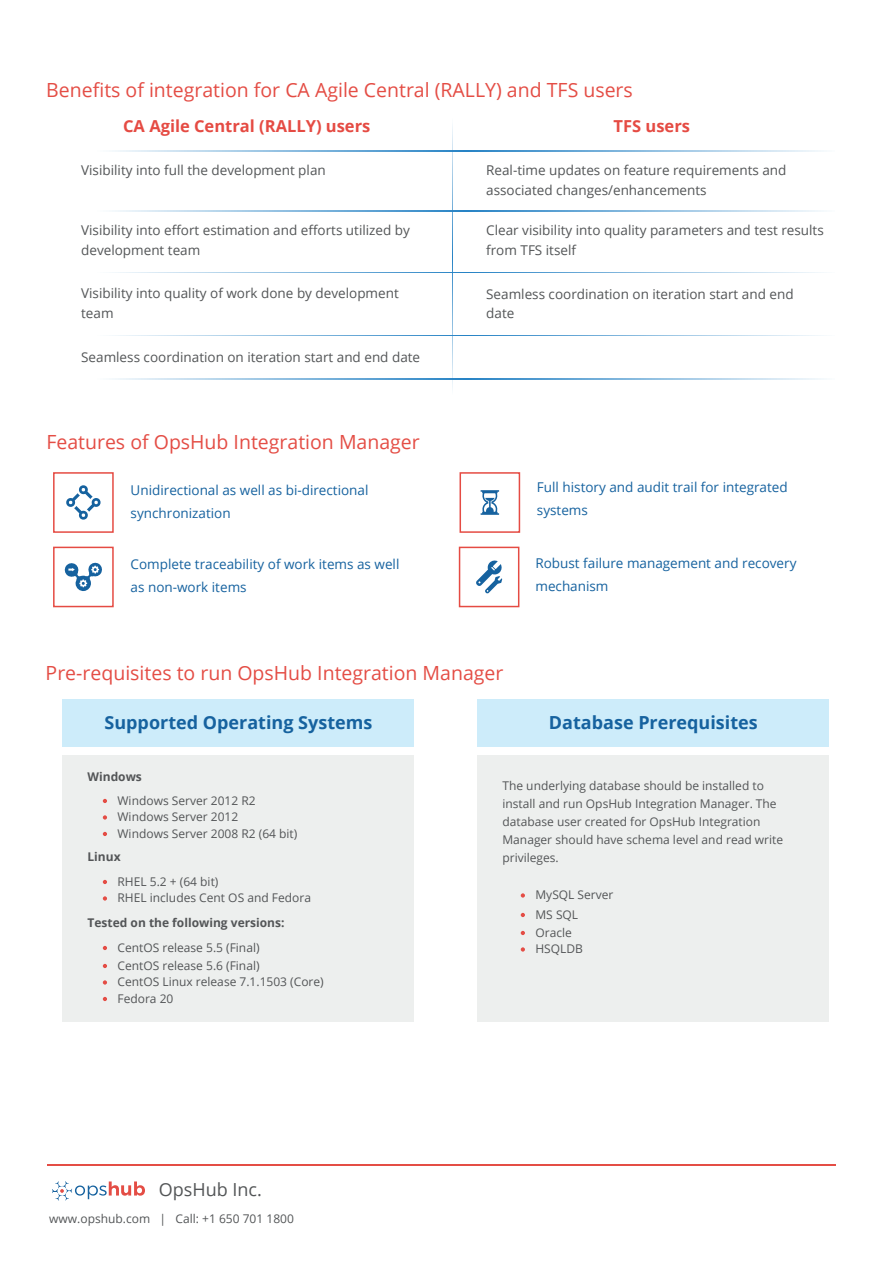
<style>
.page{position:relative;width:893px;height:1263px;background:#fff}
.page>*{position:absolute;margin:0;border:0;box-sizing:border-box;transform-origin:0 0}
.t1{font:19.5px "Open Sans";color:#e44d45}
.t2{font:700 18px "Open Sans";color:#16629f}
.t3{font:18px "Open Sans";color:#535557}
.t4{font:700 16.5px "Open Sans";color:#e54b43}
.t5{font:13.5px/19.5px "Open Sans";color:#535557}
.t6{font:13.5px/22.5px "Open Sans";color:#16629f}
.t7{font:12px/18px "Open Sans";color:#535557}
.t8{font:700 12px "Open Sans";color:#535557}
</style>
<div class="page">
<hr style="left:48px;top:1164px;width:788px;height:1px;background:#e44d45">
<svg style="left:52px;top:1181px;width:93px;height:19px"></svg>
<div style="left:63px;top:699px;width:351px;height:47px;background:#cdecfa"></div>
<div style="left:478px;top:699px;width:351px;height:47px;background:#cdecfa"></div>
<div style="left:63px;top:755px;width:351px;height:267px;background:#edefee"></div>
<div style="left:478px;top:755px;width:351px;height:267px;background:#edefee"></div>
<svg style="left:103px;top:799px;width:4px;height:4px"></svg>
<svg style="left:103px;top:815px;width:4px;height:4px"></svg>
<svg style="left:103px;top:832px;width:4px;height:4px"></svg>
<svg style="left:103px;top:880px;width:4px;height:4px"></svg>
<svg style="left:103px;top:896px;width:4px;height:4px"></svg>
<svg style="left:103px;top:946px;width:4px;height:4px"></svg>
<svg style="left:103px;top:964px;width:4px;height:4px"></svg>
<svg style="left:103px;top:980px;width:4px;height:4px"></svg>
<svg style="left:103px;top:997px;width:4px;height:4px"></svg>
<svg style="left:521px;top:893px;width:4px;height:4px"></svg>
<svg style="left:521px;top:913px;width:4px;height:4px"></svg>
<svg style="left:521px;top:931px;width:4px;height:4px"></svg>
<svg style="left:521px;top:947px;width:4px;height:4px"></svg>
<svg style="left:112px;top:151px;width:712px;height:1px"></svg>
<svg style="left:452px;top:124px;width:1px;height:266px"></svg>
<svg style="left:112px;top:211px;width:712px;height:1px"></svg>
<svg style="left:112px;top:272px;width:712px;height:1px"></svg>
<svg style="left:112px;top:335px;width:712px;height:1px"></svg>
<div style="left:53px;top:547px;width:61px;height:60px;border:2px solid #e54b43"></div>
<svg style="left:75px;top:575px;width:16px;height:16px"></svg>
<svg style="left:64px;top:562px;width:38px;height:25px"></svg>
<svg style="left:476px;top:560px;width:26px;height:34px"></svg>
<div style="left:459px;top:547px;width:60px;height:60px;border:2px solid #e54b43"></div>
<svg style="left:66px;top:485px;width:35px;height:35px"></svg>
<div style="left:53px;top:472px;width:61px;height:61px;border:2px solid #e54b43"></div>
<div style="left:460px;top:472px;width:60px;height:61px;border:2px solid #e54b43"></div>
<svg style="left:481px;top:490px;width:18px;height:25px"></svg>
<svg style="left:112px;top:379px;width:712px;height:1px"></svg>
<h1 class="t1" style="left:46px;top:76px;width:588px">Benefits of integration for CA Agile Central (RALLY) and TFS users</h1>
<h3 class="t4" style="left:123px;top:114px;width:249px">CA Agile Central (RALLY) users</h3>
<h3 class="t4" style="left:614px;top:114px;width:78px">TFS users</h3>
<p class="t5" style="left:81px;top:160px;width:246px">Visibility into full the development plan</p>
<p class="t5" style="left:486px;top:160px;width:302px">Real-time updates on feature requirements and associated changes/enhancements</p>
<p class="t5" style="left:486px;top:220px;width:339px">Clear visibility into quality parameters and test results from TFS itself</p>
<p class="t5" style="left:81px;top:220px;width:330px">Visibility into effort estimation and efforts utilized by development team</p>
<p class="t5" style="left:81px;top:283px;width:319px">Visibility into quality of work done by development team</p>
<p class="t5" style="left:486px;top:283px;width:309px">Seamless coordination on iteration start and end date</p>
<p class="t5" style="left:81px;top:346px;width:340px">Seamless coordination on iteration start and end date</p>
<h1 class="t1" style="left:46px;top:428px;width:375px">Features of OpsHub Integration Manager</h1>
<p class="t6" style="left:131px;top:479px;width:239px">Unidirectional as well as bi-directional synchronization</p>
<p class="t6" style="left:537px;top:476px;width:252px">Full history and audit trail for integrated systems</p>
<p class="t6" style="left:131px;top:553px;width:270px">Complete traceability of work items as well as non-work items</p>
<p class="t6" style="left:535px;top:552px;width:262px">Robust failure management and recovery mechanism</p>
<h1 class="t1" style="left:46px;top:660px;width:459px">Pre-requisites to run OpsHub Integration Manager</h1>
<h2 class="t2" style="left:104px;top:709px;width:269px">Supported Operating Systems</h2>
<h2 class="t2" style="left:549px;top:709px;width:210px">Database Prerequisites</h2>
<p class="t8" style="left:88px;top:768px;width:56px">Windows</p>
<p class="t7" style="left:118px;top:792px;width:181px;line-height:16.5px">Windows Server 2012 R2<br>Windows Server 2012<br>Windows Server 2008 R2 (64 bit)</p>
<p class="t8" style="left:88px;top:848px;width:35px">Linux</p>
<p class="t7" style="left:118px;top:873px;width:195px;line-height:16.5px">RHEL 5.2 + (64 bit)<br>RHEL includes Cent OS and Fedora</p>
<p class="t8" style="left:88px;top:914px;width:198px">Tested on the following versions:</p>
<p class="t7" style="left:118px;top:938px;width:144px">CentOS release 5.5 (Final)<br>CentOS release 5.6 (Final)</p>
<p class="t7" style="left:118px;top:973px;width:208px;line-height:16.5px">CentOS Linux release 7.1.1503 (Core)<br>Fedora 20</p>
<h2 class="t3" style="left:159px;top:1177px;width:105px">OpsHub Inc.</h2>
<p class="t7" style="left:49px;top:1209px;width:246px">www.opshub.com | Call: +1 650 701 1800</p>
<p class="t7" style="left:502px;top:776px;width:282px">The underlying database should be installed to install and run OpsHub Integration Manager. The database user created for OpsHub Integration Manager should have schema level and read write privileges.</p>
<p class="t7" style="left:535px;top:885px;width:80px;line-height:19.5px">MySQL Server<br>MS SQL</p>
<p class="t7" style="left:535px;top:924px;width:49px;line-height:16.5px">Oracle<br>HSQLDB</p>
</div>
